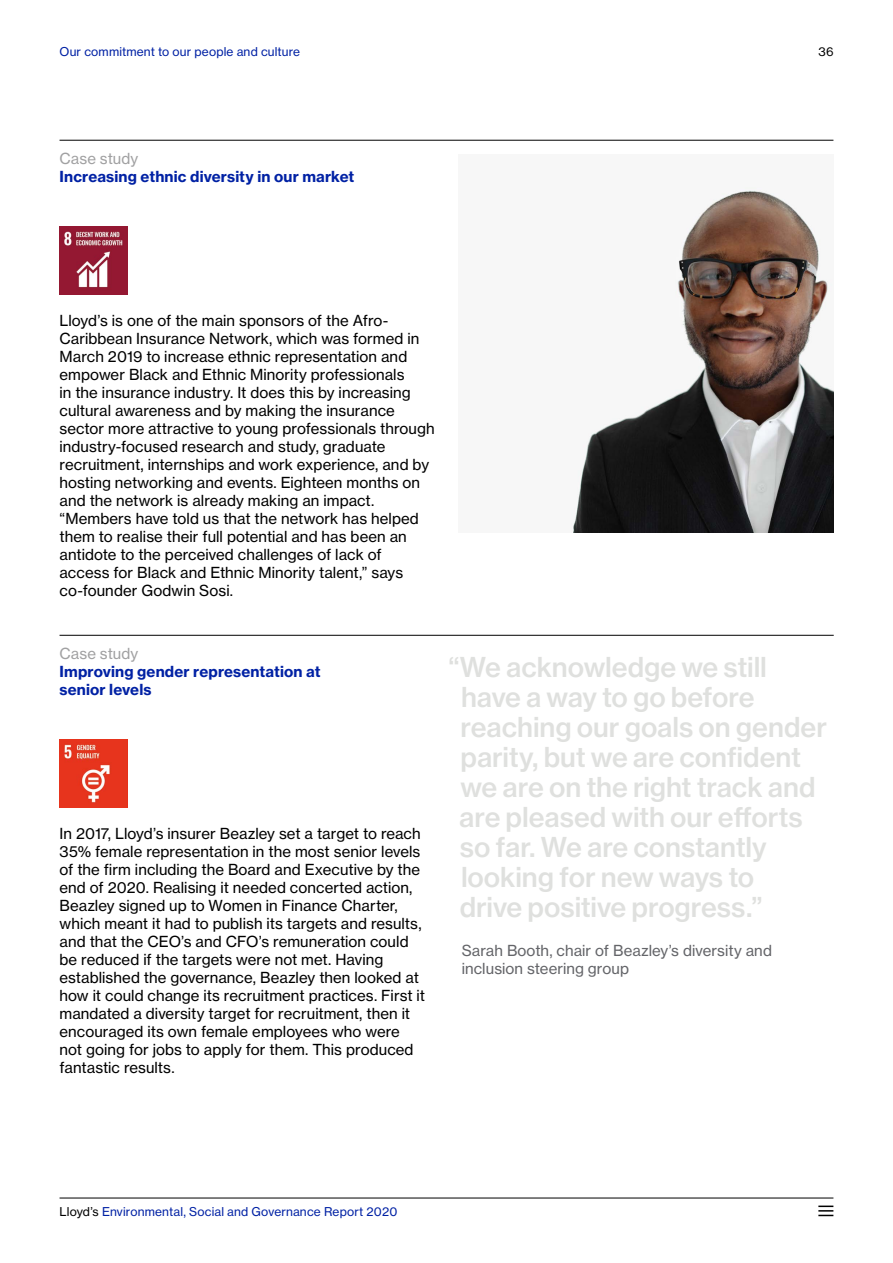
<style>
.page{position:relative;width:893px;height:1263px;background:#fff}
.page>*{position:absolute;margin:0;border:0;box-sizing:border-box;transform-origin:0 0}
.t1{font:27px/30px "N Haas Grotesk TX Pro 65 Md";letter-spacing:-.005em;color:#dfe0de}
.t2{font:15px/18px "N Haas Grotesk TX Pro 55 Rg";letter-spacing:.005em;color:#000}
.t3{font:15px/18px "N Haas Grotesk TX Pro 75 Bd";letter-spacing:.01em;color:#0021a4}
.t4{font:15px/18px "N Haas Grotesk TX Pro 55 Rg";letter-spacing:.005em;color:#646569}
.t5{font:15px "N Haas Grotesk TX Pro 55 Rg";letter-spacing:.005em;color:#a1a1a2}
.t6{font:12px "N Haas Grotesk TX Pro 55 Rg";letter-spacing:.015em;color:#0021a4}
.t7{font:12px "N Haas Grotesk TX Pro 55 Rg";color:#000}
.s1{color:#000}
</style>
<div class="page">
<hr style="left:60px;top:1198px;width:773px;height:1px;background:#000">
<svg style="left:818px;top:1205px;width:15px;height:11px"></svg>
<hr style="left:60px;top:140px;width:773px;height:1px;background:#000">
<hr style="left:60px;top:635px;width:774px;height:1px;background:#000">
<img style="left:60px;top:227px;width:67px;height:68px">
<img style="left:60px;top:740px;width:67px;height:68px">
<img style="left:571px;top:187px;width:263px;height:346px">
<p class="t6" style="left:60px;top:44px;width:242px">Our commitment to our people and culture</p>
<p class="t7" style="left:819px;top:44px;width:17px">36</p>
<p class="t5" style="left:60px;top:149px;width:80px">Case study</p>
<p class="t3" style="left:60px;top:167px;width:296px">Increasing ethnic diversity in our market</p>
<p class="t2" style="left:60px;top:311px;width:377px">Lloyd’s is one of the main sponsors of the Afro-Caribbean Insurance Network, which was formed in March 2019 to increase ethnic representation and empower Black and Ethnic Minority professionals<br>in the insurance industry. It does this by increasing cultural awareness and by making the insurance sector more attractive to young professionals through industry-focused research and study, graduate recruitment, internships and work experience, and by hosting networking and events. Eighteen months on and the network is already making an impact. “Members have told us that the network has helped them to realise their full potential and has been an antidote to the perceived challenges of lack of access for Black and Ethnic Minority talent,” says co-founder Godwin Sosi.</p>
<p class="t5" style="left:60px;top:644px;width:80px">Case study</p>
<p class="t3" style="left:60px;top:662px;width:263px">Improving gender representation at senior levels</p>
<p class="t2" style="left:60px;top:824px;width:367px">In 2017, Lloyd’s insurer Beazley set a target to reach 35% female representation in the most senior levels of the firm including the Board and Executive by the end of 2020. Realising it needed concerted action, Beazley signed up to Women in Finance Charter, which meant it had to publish its targets and results, and that the CEO’s and CFO’s remuneration could be reduced if the targets were not met. Having established the governance, Beazley then looked at how it could change its recruitment practices. First it mandated a diversity target for recruitment, then it encouraged its own female employees who were not going for jobs to apply for them. This produced fantastic results.</p>
<h1 class="t1" style="left:459px;top:652px;width:369px;text-indent:-11px">“We acknowledge we still have a way to go before reaching our goals on gender parity, but we are confident we are on the right track and are pleased with our efforts so far. We are constantly looking for new ways to<br>drive positive progress.”</h1>
<p class="t4" style="left:462px;top:941px;width:312px">Sarah Booth, chair of Beazley’s diversity and inclusion steering group</p>
<p class="t6" style="left:60px;top:1204px;width:339px"><span class="s1">Lloyd’s</span> Environmental, Social and Governance Report 2020</p>
</div>
